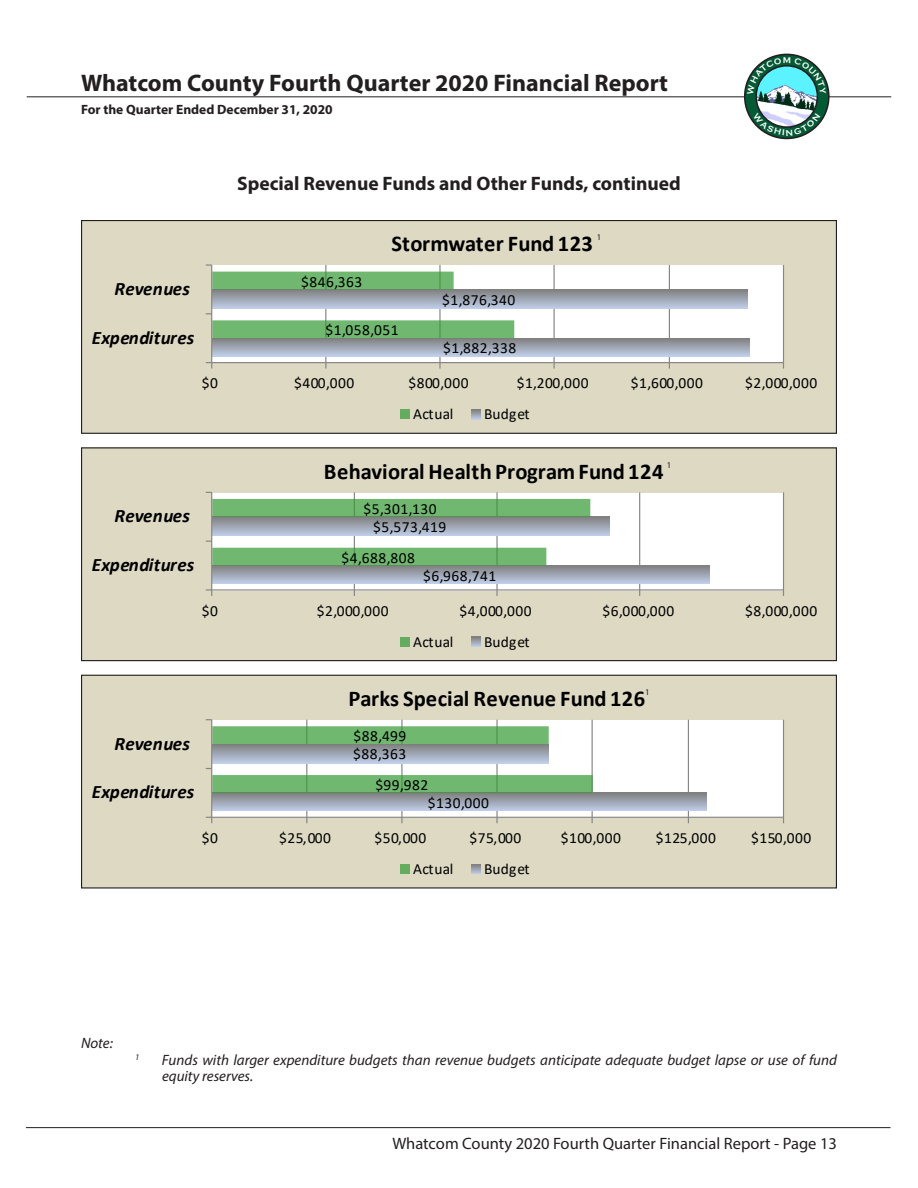
<style>
.page{position:relative;width:918px;height:1188px;background:#fff}
.page>*{position:absolute;margin:0;border:0;box-sizing:border-box;transform-origin:0 0}
.t1{font:700 24px "Myriad Pro";color:#231f20}
.t2{font:700 22.65px "Calibri";color:#000}
.Qtrly_Section_Contin{font:700 19.5px "Myriad Pro";color:#231f20}
.t3{font:italic 700 19.05px "Calibri";letter-spacing:.01em;color:#000}
.t4{font:16.5px "Myriad Pro";color:#231f20}
.t5{font:15.45px/30.6px "Calibri";letter-spacing:.03em;color:#000}
.Qtrly_End_Page_Notes{font:italic 15px/16.5px "Myriad Pro";color:#231f20}
.t6{font:700 13.5px "Myriad Pro";color:#231f20}
.Qtrly_End_Page_Notes-2{font:8.7px "Myriad Pro";color:#231f20}
.Qtrly_End_Page_Notes-3{font:italic 8.7px "Myriad Pro";color:#231f20}
</style>
<div class="page">
<hr style="left:27px;top:96px;width:864px;height:1px;background:#231f20">
<hr style="left:26px;top:1127px;width:865px;height:1px;background:#231f20">
<svg style="left:745px;top:54px;width:84px;height:84px"></svg>
<div style="left:744px;top:54px;width:86px;height:85px;border:2px solid #231f20;border-radius:50%"></div>
<img style="left:756px;top:66px;width:61px;height:61px;border-radius:31px">
<div style="left:82px;top:221px;width:754px;height:212px;background:#ddd9c3"></div>
<div style="left:212px;top:266px;width:571px;height:97px;background:#fff"></div>
<hr style="left:325px;top:265px;width:1px;height:98px;background:#868686">
<hr style="left:439px;top:265px;width:2px;height:98px;background:#868686">
<hr style="left:553px;top:265px;width:2px;height:98px;background:#868686">
<hr style="left:669px;top:265px;width:1px;height:98px;background:#868686">
<hr style="left:783px;top:265px;width:1px;height:98px;background:#868686">
<svg style="left:212px;top:338px;width:538px;height:18px;background:#9ea5b1"></svg>
<svg style="left:514px;top:289px;width:233px;height:19px;background:#9da4b0"></svg>
<hr style="left:212px;top:362px;width:572px;height:1px;background:#868686">
<svg style="left:439px;top:363px;width:2px;height:6px"></svg>
<svg style="left:553px;top:363px;width:2px;height:6px"></svg>
<hr style="left:211px;top:265px;width:1px;height:98px;background:#868686">
<svg style="left:206px;top:362px;width:6px;height:7px"></svg>
<svg style="left:206px;top:272px;width:308px;height:66px"></svg>
<div style="left:400px;top:410px;width:10px;height:9px;background:#66ac5e"></div>
<svg style="left:471px;top:410px;width:10px;height:9px"></svg>
<div style="left:81px;top:220px;width:756px;height:214px;border:1px solid #231f20"></div>
<div style="left:82px;top:448px;width:754px;height:213px;background:#ddd9c3"></div>
<div style="left:212px;top:493px;width:571px;height:98px;background:#fff"></div>
<hr style="left:354px;top:492px;width:1px;height:98px;background:#868686">
<hr style="left:496px;top:492px;width:2px;height:98px;background:#868686">
<hr style="left:639px;top:492px;width:1px;height:98px;background:#868686">
<hr style="left:783px;top:492px;width:1px;height:98px;background:#868686">
<svg style="left:212px;top:566px;width:497px;height:17px;background:#9ea5b3"></svg>
<svg style="left:590px;top:517px;width:19px;height:19px"></svg>
<hr style="left:212px;top:589px;width:572px;height:2px;background:#868686">
<svg style="left:496px;top:590px;width:2px;height:6px"></svg>
<hr style="left:211px;top:492px;width:1px;height:98px;background:#868686">
<svg style="left:206px;top:589px;width:6px;height:7px"></svg>
<svg style="left:206px;top:499px;width:384px;height:67px"></svg>
<div style="left:400px;top:637px;width:10px;height:9px;background:#66ac5e"></div>
<svg style="left:471px;top:637px;width:10px;height:9px"></svg>
<div style="left:81px;top:447px;width:756px;height:214px;border:1px solid #231f20"></div>
<div style="left:82px;top:675px;width:754px;height:213px;background:#ddd9c3"></div>
<div style="left:212px;top:720px;width:571px;height:98px;background:#fff"></div>
<hr style="left:306px;top:720px;width:1px;height:97px;background:#868686">
<hr style="left:401px;top:720px;width:2px;height:97px;background:#868686">
<hr style="left:496px;top:720px;width:2px;height:97px;background:#868686">
<hr style="left:592px;top:720px;width:1px;height:97px;background:#868686">
<hr style="left:688px;top:720px;width:1px;height:97px;background:#868686">
<hr style="left:783px;top:720px;width:1px;height:97px;background:#868686">
<svg style="left:212px;top:793px;width:495px;height:18px;background:#9fa6b4"></svg>
<hr style="left:212px;top:817px;width:572px;height:1px;background:#868686">
<hr style="left:211px;top:720px;width:1px;height:97px;background:#868686">
<svg style="left:206px;top:726px;width:387px;height:67px"></svg>
<div style="left:400px;top:864px;width:10px;height:10px;background:#66ac5e"></div>
<svg style="left:471px;top:864px;width:10px;height:10px"></svg>
<div style="left:81px;top:675px;width:756px;height:214px;border:1px solid #231f20"></div>
<svg style="left:747px;top:57px;width:79px;height:38px"></svg>
<svg style="left:753px;top:113px;width:67px;height:23px"></svg>
<h1 class="t1" style="left:81px;top:67px;width:589px">Whatcom County Fourth Quarter 2020 Financial Report</h1>
<p class="t6" style="left:81px;top:100px;width:253px">For the Quarter Ended December 31, 2020</p>
<p class="Qtrly_Section_Contin" style="left:237px;top:171px;width:445px">Special Revenue Funds and Other Funds, continued</p>
<p class="Qtrly_End_Page_Notes-2" style="left:597px;top:232px;width:6px">1</p>
<p class="t2" style="left:391px;top:228px;width:203px">Stormwater Fund 123</p>
<p class="t3" style="left:115px;top:275px;width:77px">Revenues</p>
<p class="t3" style="left:92px;top:324px;width:104px">Expenditures</p>
<p class="t5" style="left:301px;top:266px;width:63px">$846,363</p>
<p class="t5" style="left:325px;top:315px;width:75px">$1,058,051</p>
<p class="t5" style="left:442px;top:284px;width:75px">$1,876,340</p>
<p class="t5" style="left:443px;top:333px;width:75px">$1,882,338</p>
<p class="t5" style="left:202px;top:368px;width:18px">$0</p>
<p class="t5" style="left:294px;top:368px;width:62px">$400,000</p>
<p class="t5" style="left:408px;top:368px;width:62px">$800,000</p>
<p class="t5" style="left:517px;top:368px;width:74px">$1,200,000</p>
<p class="t5" style="left:631px;top:368px;width:74px">$1,600,000</p>
<p class="t5" style="left:745px;top:368px;width:74px">$2,000,000</p>
<p class="t5" style="left:413px;top:398px;width:42px">Actual</p>
<p class="t5" style="left:484px;top:398px;width:47px">Budget</p>
<p class="t3" style="left:115px;top:503px;width:77px">Revenues</p>
<p class="t3" style="left:92px;top:551px;width:104px">Expenditures</p>
<p class="Qtrly_End_Page_Notes-2" style="left:667px;top:459px;width:6px">1</p>
<p class="t2" style="left:324px;top:455px;width:341px">Behavioral Health Program Fund 124</p>
<p class="t5" style="left:364px;top:493px;width:75px">$5,301,130</p>
<p class="t5" style="left:342px;top:511px;width:106px;text-indent:32px">$5,573,419 $4,688,808</p>
<p class="t5" style="left:423px;top:560px;width:75px">$6,968,741</p>
<p class="t5" style="left:202px;top:595px;width:18px">$0</p>
<p class="t5" style="left:317px;top:595px;width:74px">$2,000,000</p>
<p class="t5" style="left:460px;top:595px;width:74px">$4,000,000</p>
<p class="t5" style="left:602px;top:595px;width:74px">$6,000,000</p>
<p class="t5" style="left:745px;top:595px;width:74px">$8,000,000</p>
<p class="t5" style="left:413px;top:626px;width:42px">Actual</p>
<p class="t5" style="left:484px;top:626px;width:47px">Budget</p>
<p class="t3" style="left:115px;top:730px;width:77px">Revenues</p>
<p class="t3" style="left:92px;top:779px;width:104px">Expenditures</p>
<p class="Qtrly_End_Page_Notes-2" style="left:645px;top:686px;width:6px">1</p>
<p class="t2" style="left:349px;top:683px;width:298px">Parks Special Revenue Fund 126</p>
<p class="t5" style="left:353px;top:721px;width:55px">$88,499</p>
<p class="t5" style="left:375px;top:739px;width:55px;text-indent:-22px">$88,363 $99,982</p>
<p class="t5" style="left:428px;top:787px;width:63px">$130,000</p>
<p class="t5" style="left:202px;top:822px;width:18px">$0</p>
<p class="t5" style="left:279px;top:822px;width:53px">$25,000</p>
<p class="t5" style="left:374px;top:822px;width:53px">$50,000</p>
<p class="t5" style="left:470px;top:822px;width:53px">$75,000</p>
<p class="t5" style="left:561px;top:822px;width:62px">$100,000</p>
<p class="t5" style="left:656px;top:822px;width:62px">$125,000</p>
<p class="t5" style="left:751px;top:822px;width:62px">$150,000</p>
<p class="t5" style="left:413px;top:853px;width:42px">Actual</p>
<p class="t5" style="left:484px;top:853px;width:47px">Budget</p>
<p class="Qtrly_End_Page_Notes" style="left:81px;top:1035px;width:33px">Note:</p>
<p class="Qtrly_End_Page_Notes-3" style="left:135px;top:1052px;width:6px">1</p>
<p class="Qtrly_End_Page_Notes" style="left:162px;top:1051px;width:677px">Funds with larger expenditure budgets than revenue budgets anticipate adequate budget lapse or use of fund equity reserves.</p>
<p class="t4" style="left:392px;top:1134px;width:446px">Whatcom County 2020 Fourth Quarter Financial Report - Page 13</p>
</div>
